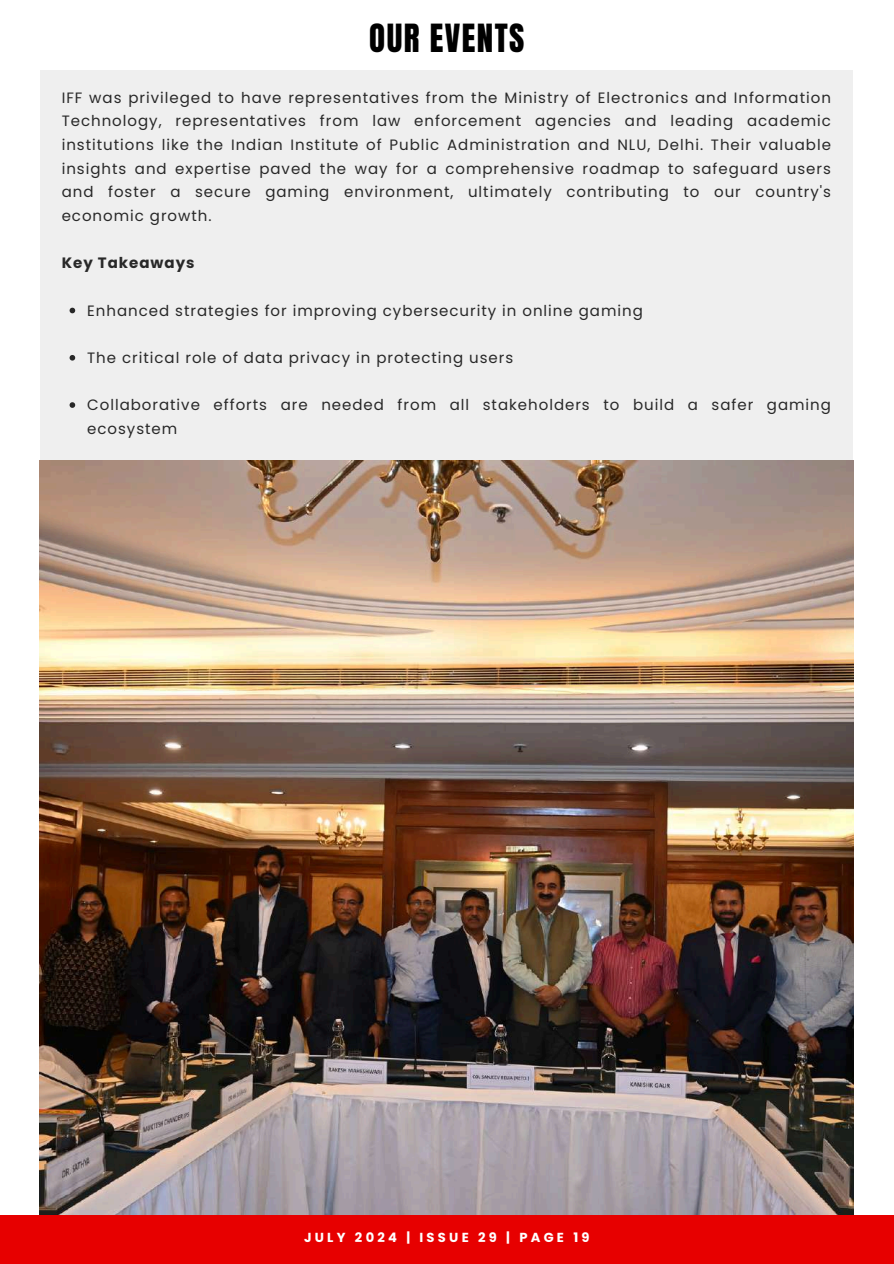
<style>
.page{position:relative;width:894px;height:1264px;background:#fff}
.page>*{position:absolute;margin:0;border:0;box-sizing:border-box;transform-origin:0 0}
.t1{font:33px "Anton";letter-spacing:.04em;color:#000}
.t2{font:15px/23.7px "Poppins";letter-spacing:.065em;color:#282828;text-align:justify}
.t3{font:700 15px "Poppins";letter-spacing:.065em;color:#282828}
.t4{font:700 13.05px "Poppins";letter-spacing:.25em;color:#fff}
</style>
<div class="page">
<div style="left:40px;top:71px;width:812px;height:1159px;background:#efefef"></div>
<img style="left:40px;top:461px;width:813px;height:754px">
<div style="left:0;top:1215px;width:893px;height:48px;background:#e70000"></div>
<svg style="left:70px;top:308px;width:5px;height:5px"></svg>
<svg style="left:70px;top:355px;width:5px;height:5px"></svg>
<svg style="left:70px;top:402px;width:5px;height:6px"></svg>
<h1 class="t1" style="left:369px;top:15px;width:156px">OUR EVENTS</h1>
<p class="t2" style="left:62px;top:86px;width:770px">IFF was privileged to have representatives from the Ministry of Electronics and Information Technology, representatives from law enforcement agencies and leading academic institutions like the Indian Institute of Public Administration and NLU, Delhi. Their valuable insights and expertise paved the way for a comprehensive roadmap to safeguard users and foster a secure gaming environment, ultimately contributing to our country's economic growth.</p>
<p class="t3" style="left:62px;top:252px;width:134px">Key Takeaways</p>
<p class="t2" style="left:87px;top:298px;width:557px">Enhanced strategies for improving cybersecurity in online gaming</p>
<p class="t2" style="left:87px;top:346px;width:427px">The critical role of data privacy in protecting users</p>
<p class="t2" style="left:87px;top:393px;width:745px">Collaborative efforts are needed from all stakeholders to build a safer gaming ecosystem</p>
<p class="t4" style="left:304px;top:1228px;width:287px">JULY 2024 | ISSUE 29 | PAGE 19</p>
</div>
